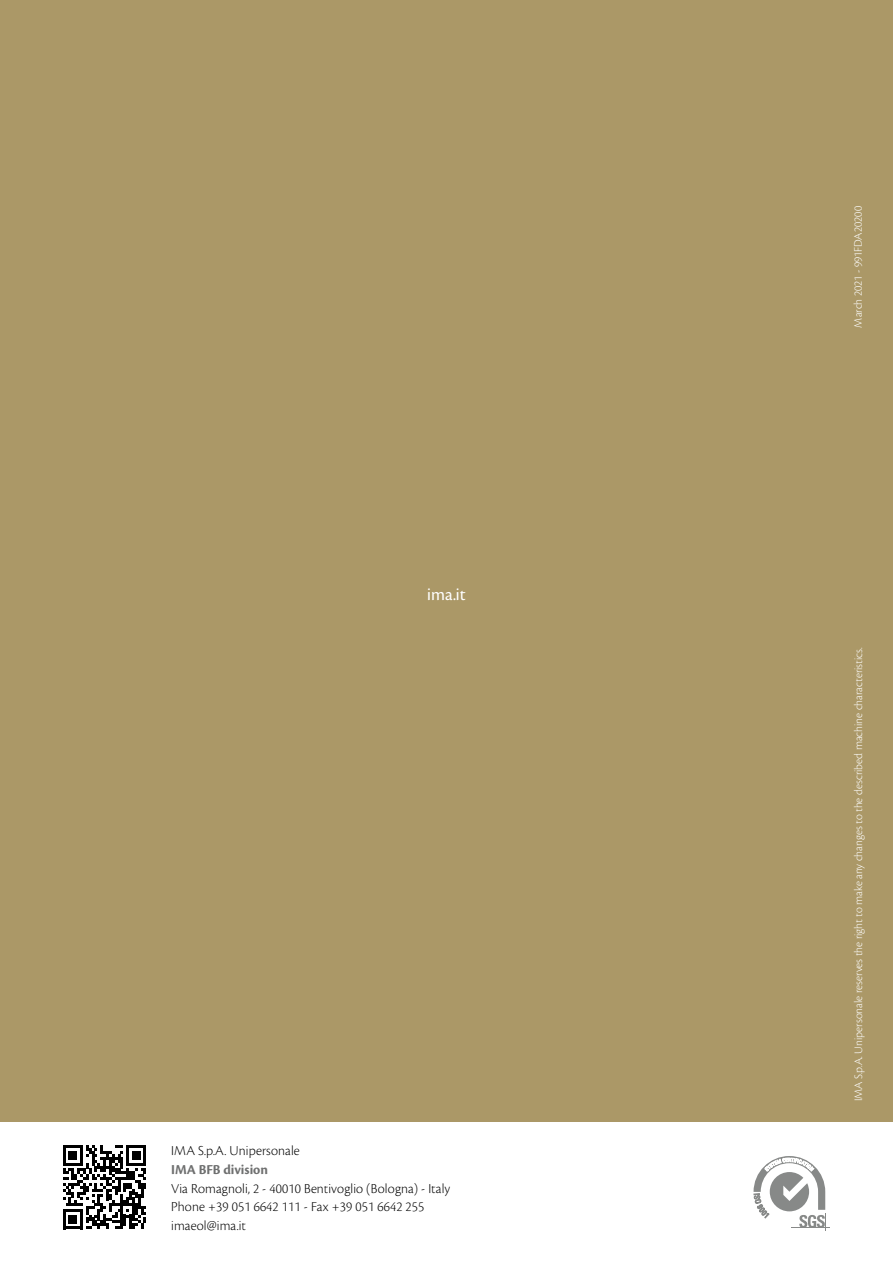
<style>
.page{position:relative;width:893px;height:1263px;background:#fff}
.page>*{position:absolute;margin:0;border:0;box-sizing:border-box;transform-origin:0 0}
.t1{font:18px "Cronos Pro Subh";color:#fff}
.t2{font:14.25px/18.8px "Cronos Pro Lt Subh";letter-spacing:.01em;color:#000}
.t3{font:14.25px "Cronos Pro Bold Subh";color:#6f7070}
.t4{font:12px "Cronos Pro Lt Subh";color:#fff}
</style>
<div class="page">
<div style="left:0;top:0;width:893px;height:1133px;background:#ab9867"></div>
<div style="left:0;top:1123px;width:893px;height:140px;background:#fff"></div>
<svg style="left:63px;top:1145px;width:83px;height:84px"></svg>
<hr style="left:792px;top:1227px;width:38px;height:1px;background:#878988">
<svg style="left:753px;top:1156px;width:73px;height:74px"></svg>
<p class="t1" style="left:427px;top:584px;width:40px">ima.it</p>
<p class="t2" style="left:171px;top:1141px;width:130px">IMA S.p.A. Unipersonale</p>
<p class="t3" style="left:171px;top:1161px;width:98px">IMA BFB division</p>
<p class="t2" style="left:171px;top:1179px;width:280px">Via Romagnoli, 2 - 40010 Bentivoglio (Bologna) - Italy<br>Phone +39 051 6642 111 - Fax +39 051 6642 255 imaeol@ima.it</p>
<p class="t4" style="left:851px;top:328px;width:123px;rotate:-90deg">March 2021 - 991FDA20200</p>
<p class="t4" style="left:852px;top:1101px;width:455px;rotate:-90deg">IMA S.p.A. Unipersonale reserves the right to make any changes to the described machine characteristics.</p>
</div>
